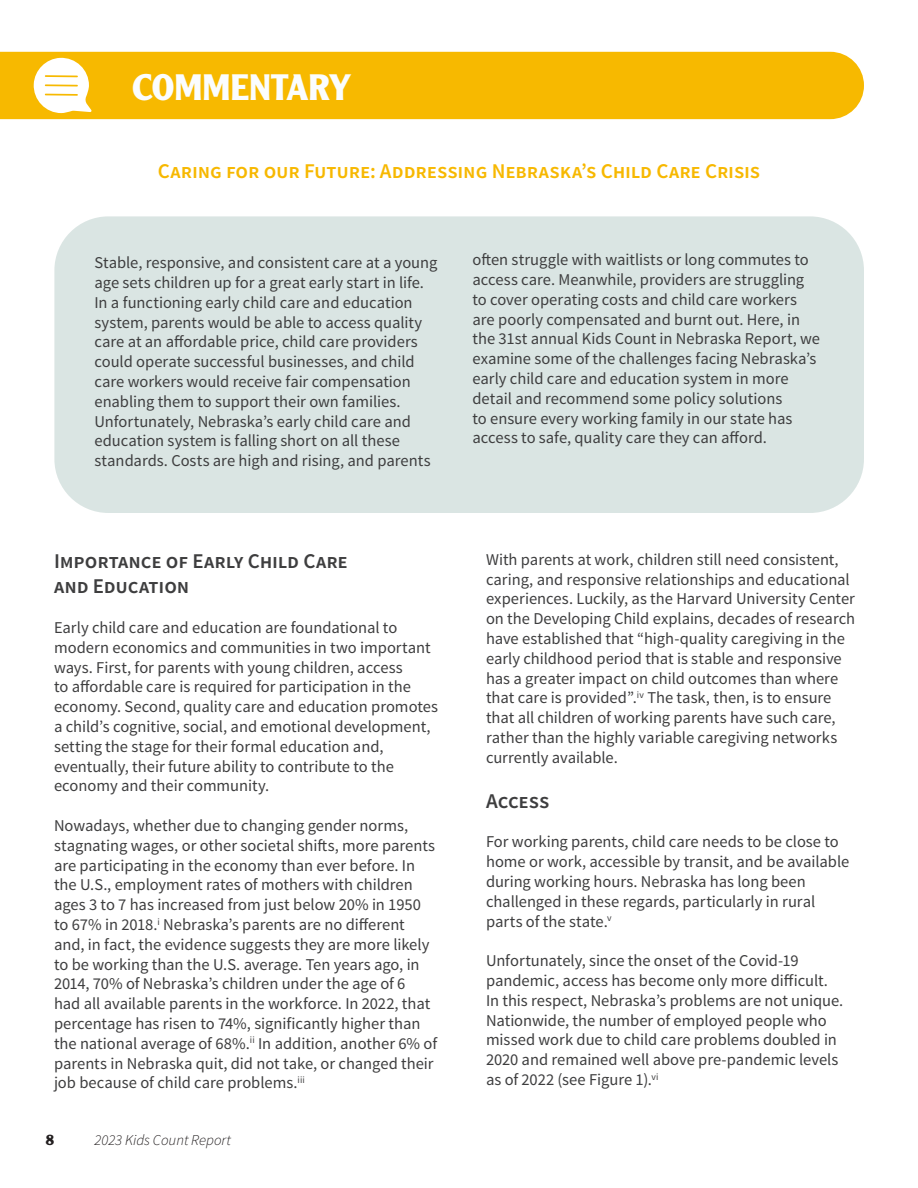
<style>
.page{position:relative;width:918px;height:1188px;background:#fff}
.page>*{position:absolute;margin:0;border:0;box-sizing:border-box;transform-origin:0 0}
.t1{font:700 36px "Clearface Gothic LT Std";color:#fbfdfe}
.Graph_Titles{font:21px "Source Sans Variable";letter-spacing:-.005em;color:#f7b800}
.Graph_Titles-2{font:21px/25.2px "Source Sans Variable";letter-spacing:-.005em;color:#3e3e3f}
.Body{font:16.5px/19.8px "Source Sans Pro";color:#3e3e3f}
.t2{font:italic 300 15px "Source Sans Pro";color:#231f20}
.t3{font:700 15px "Clearface Gothic LT Std";color:#231f20}
</style>
<div class="page">
<div style="left:0;top:52px;width:864px;height:67px;background:#f7b900"></div>
<svg style="left:33px;top:57px;width:59px;height:56px"></svg>
<div style="left:54px;top:216px;width:810px;height:297px;background:#dae5e3;border-radius:54px"></div>
<h1 class="t1" style="left:132px;top:66px;width:220px">COMMENTARY</h1>
<p class="Graph_Titles" style="left:158px;top:158px;width:604px">Caring for our Future: Addressing Nebraska’s Child Care Crisis</p>
<p class="Body" style="left:94px;top:253px;width:344px">Stable, responsive, and consistent care at a young age sets children up for a great early start in life.<br>In a functioning early child care and education system, parents would be able to access quality care at an affordable price, child care providers could operate successful businesses, and child care workers would receive fair compensation enabling them to support their own families.<br>Unfortunately, Nebraska’s early child care and education system is falling short on all these standards. Costs are high and rising, and parents</p>
<p class="Body" style="left:472px;top:250px;width:349px">often struggle with waitlists or long commutes to access care. Meanwhile, providers are struggling to cover operating costs and child care workers are poorly compensated and burnt out. Here, in the 31st annual Kids Count in Nebraska Report, we examine some of the challenges facing Nebraska’s early child care and education system in more detail and recommend some policy solutions<br>to ensure every working family in our state has access to safe, quality care they can afford.</p>
<p class="Graph_Titles-2" style="left:54px;top:549px;width:295px">Importance of Early Child Care and Education</p>
<p class="Body" style="left:54px;top:618px;width:386px">Early child care and education are foundational to modern economics and communities in two important ways. First, for parents with young children, access<br>to affordable care is required for participation in the economy. Second, quality care and education promotes a child’s cognitive, social, and emotional development, setting the stage for their formal education and, eventually, their future ability to contribute to the economy and their community.</p>
<p class="Body" style="left:54px;top:816px;width:385px">Nowadays, whether due to changing gender norms, stagnating wages, or other societal shifts, more parents are participating in the economy than ever before. In the U.S., employment rates of mothers with children ages 3 to 7 has increased from just below 20% in 1950 to 67% in 2018.<sup>i</sup> Nebraska’s parents are no different and, in fact, the evidence suggests they are more likely to be working than the U.S. average. Ten years ago, in 2014, 70% of Nebraska’s children under the age of 6<br>had all available parents in the workforce. In 2022, that percentage has risen to 74%, significantly higher than the national average of 68%.<sup>ii</sup> In addition, another 6% of parents in Nebraska quit, did not take, or changed their job because of child care problems.<sup>iii</sup></p>
<p class="t3" style="left:46px;top:1131px;width:10px">8</p>
<p class="t2" style="left:94px;top:1131px;width:138px">2023 Kids Count Report</p>
<p class="Body" style="left:486px;top:550px;width:371px">With parents at work, children still need consistent, caring, and responsive relationships and educational experiences. Luckily, as the Harvard University Center on the Developing Child explains, decades of research have established that “high-quality caregiving in the early childhood period that is stable and responsive has a greater impact on child outcomes than where that care is provided”.<sup>iv</sup> The task, then, is to ensure that all children of working parents have such care, rather than the highly variable caregiving networks currently available.</p>
<p class="Graph_Titles-2" style="left:486px;top:788px;width:65px">Access</p>
<p class="Body" style="left:486px;top:832px;width:365px">For working parents, child care needs to be close to home or work, accessible by transit, and be available during working hours. Nebraska has long been challenged in these regards, particularly in rural parts of the state.<sup>v</sup></p>
<p class="Body" style="left:486px;top:951px;width:359px">Unfortunately, since the onset of the Covid-19 pandemic, access has become only more difficult.<br>In this respect, Nebraska’s problems are not unique.<br>Nationwide, the number of employed people who missed work due to child care problems doubled in 2020 and remained well above pre-pandemic levels as of 2022 (see Figure 1).<sup>vi</sup></p>
</div>
